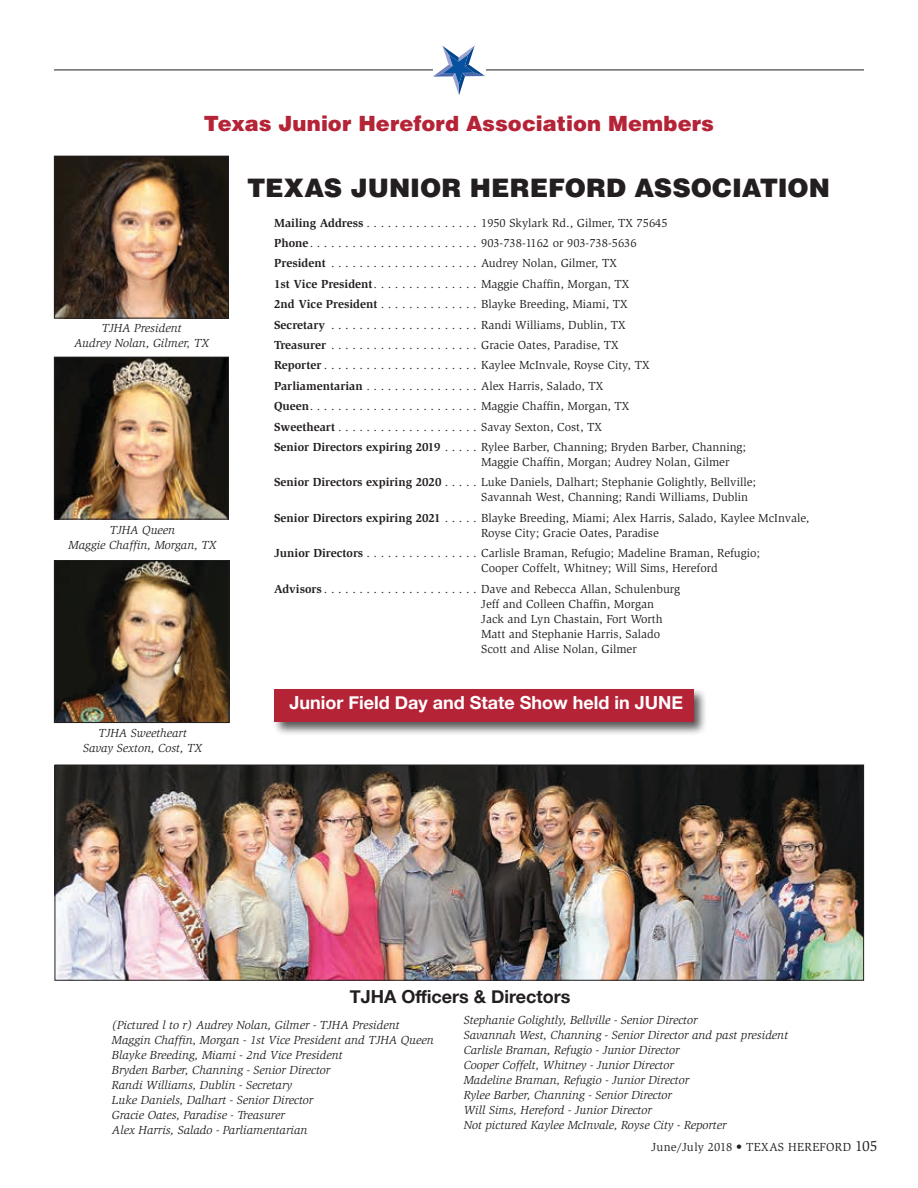
<style>
.page{position:relative;width:918px;height:1188px;background:#fff}
.page>*{position:absolute;margin:0;border:0;box-sizing:border-box;transform-origin:0 0}
.t1{font:900 25.5px "Helvetica";color:#231f20}
.t2{font:900 21px "Helvetica";color:#b52337}
.t3{font:700 18px "Helvetica Neue";color:#fff}
.t4{font:700 18px "Helvetica Neue";color:#231f20}
.t5{font:12px/20.4px "Slimbach";color:#231f20}
.t6{font:italic 12px/15px "Slimbach";color:#231f20;text-align:center}
.t7{font:12px "Slimbach";letter-spacing:.03em;color:#231f20}
.s1{font-weight:700}
.s2{font-size:15px}
</style>
<div class="page">
<hr style="left:54px;top:70px;width:810px;height:1px;background:#231f20">
<svg style="left:434px;top:45px;width:51px;height:50px"></svg>
<img style="left:56px;top:158px;width:171px;height:158px">
<div style="left:54px;top:156px;width:175px;height:162px;border:1px solid #231f20"></div>
<img style="left:56px;top:359px;width:171px;height:159px">
<div style="left:54px;top:357px;width:175px;height:163px;border:1px solid #231f20"></div>
<img style="left:56px;top:562px;width:171px;height:159px">
<div style="left:54px;top:560px;width:175px;height:163px;border:1px solid #231f20"></div>
<div style="left:272px;top:687px;width:436px;height:49px;background:#231f20;opacity:.75"></div>
<div style="left:274px;top:689px;width:419px;height:32px;background:#b52337"></div>
<img style="left:57px;top:767px;width:805px;height:212px">
<div style="left:55px;top:765px;width:809px;height:216px;border:1px solid #231f20"></div>
<h2 class="t2" style="left:204px;top:110px;width:512px">Texas Junior Hereford Association Members</h2>
<p class="t6" style="left:74px;top:320px;width:136px">TJHA President<br>Audrey Nolan, Gilmer, TX</p>
<p class="t6" style="left:69px;top:522px;width:150px">TJHA Queen<br>Maggie Chaffin, Morgan, TX</p>
<p class="t6" style="left:83px;top:726px;width:121px">TJHA Sweetheart<br>Savay Sexton, Cost, TX</p>
<h1 class="t1" style="left:247px;top:171px;width:584px">TEXAS JUNIOR HEREFORD ASSOCIATION</h1>
<p class="t5" style="left:274px;top:212px;width:473px"><span class="s1">Mailing Address</span> . . . . . . . . . . . . . . . . 1950 Skylark Rd., Gilmer, TX 75645<br><span class="s1">Phone</span> . . . . . . . . . . . . . . . . . . . . . . . . 903-738-1162 or 903-738-5636<br><span class="s1">President</span> . . . . . . . . . . . . . . . . . . . . . Audrey Nolan, Gilmer, TX<br><span class="s1">1st Vice President</span> . . . . . . . . . . . . . . . Maggie Chaffin, Morgan, TX<br><span class="s1">2nd Vice President</span> . . . . . . . . . . . . . . Blayke Breeding, Miami, TX<br><span class="s1">Secretary</span> . . . . . . . . . . . . . . . . . . . . . Randi Williams, Dublin, TX<br><span class="s1">Treasurer</span> . . . . . . . . . . . . . . . . . . . . . Gracie Oates, Paradise, TX<br><span class="s1">Reporter</span> . . . . . . . . . . . . . . . . . . . . . . Kaylee McInvale, Royse City, TX<br><span class="s1">Parliamentarian</span> . . . . . . . . . . . . . . . . Alex Harris, Salado, TX<br><span class="s1">Queen</span> . . . . . . . . . . . . . . . . . . . . . . . . Maggie Chaffin, Morgan, TX<br><span class="s1">Sweetheart</span> . . . . . . . . . . . . . . . . . . . . Savay Sexton, Cost, TX<br><span class="s1">Senior Directors expiring 2019</span> . . . . . Rylee Barber, Channing; Bryden Barber, Channing;</p>
<p class="t5" style="left:274px;top:452px;width:483px;text-indent:207px">Maggie Chaffin, Morgan; Audrey Nolan, Gilmer<br><span class="s1">Senior Directors expiring 2020</span> . . . . . Luke Daniels, Dalhart; Stephanie Golightly, Bellville;</p>
<p class="t5" style="left:274px;top:487px;width:537px;text-indent:207px">Savannah West, Channing; Randi Williams, Dublin<br><span class="s1">Senior Directors expiring 2021</span> . . . . . Blayke Breeding, Miami; Alex Harris, Salado, Kaylee McInvale,</p>
<p class="t5" style="left:274px;top:523px;width:487px;text-indent:207px">Royse City; Gracie Oates, Paradise<br><span class="s1">Junior Directors</span> . . . . . . . . . . . . . . . . Carlisle Braman, Refugio; Madeline Braman, Refugio;</p>
<p class="t5" style="left:274px;top:558px;width:445px;text-indent:207px">Cooper Coffelt, Whitney; Will Sims, Hereford<br><span class="s1">Advisors</span> . . . . . . . . . . . . . . . . . . . . . . Dave and Rebecca Allan, Schulenburg</p>
<p class="t5" style="left:481px;top:596px;width:183px;line-height:15px">Jeff and Colleen Chaffin, Morgan<br>Jack and Lyn Chastain, Fort Worth<br>Matt and Stephanie Harris, Salado<br>Scott and Alise Nolan, Gilmer</p>
<h3 class="t3" style="left:289px;top:689px;width:395px">Junior Field Day and State Show held in JUNE</h3>
<h3 class="t4" style="left:350px;top:982px;width:222px">TJHA Officers &amp; Directors</h3>
<p class="t6" style="left:464px;top:1013px;width:326px;text-align:left">Stephanie Golightly, Bellville - Senior Director<br>Savannah West, Channing - Senior Director and past president Carlisle Braman, Refugio - Junior Director<br>Cooper Coffelt, Whitney - Junior Director<br>Madeline Braman, Refugio - Junior Director<br>Rylee Barber, Channing - Senior Director<br>Will Sims, Hereford - Junior Director<br>Not pictured Kaylee McInvale, Royse City - Reporter</p>
<p class="t6" style="left:112px;top:1018px;width:324px;text-align:left">(Pictured l to r) Audrey Nolan, Gilmer - TJHA President Maggin Chaffin, Morgan - 1st Vice President and TJHA Queen Blayke Breeding, Miami - 2nd Vice President<br>Bryden Barber, Channing - Senior Director<br>Randi Williams, Dublin - Secretary<br>Luke Daniels, Dalhart - Senior Director<br>Gracie Oates, Paradise - Treasurer<br>Alex Harris, Salado - Parliamentarian</p>
<p class="t7" style="left:652px;top:1140px;width:227px">June/July 2018 • TEXAS HEREFORD <span class="s2">105</span></p>
</div>
